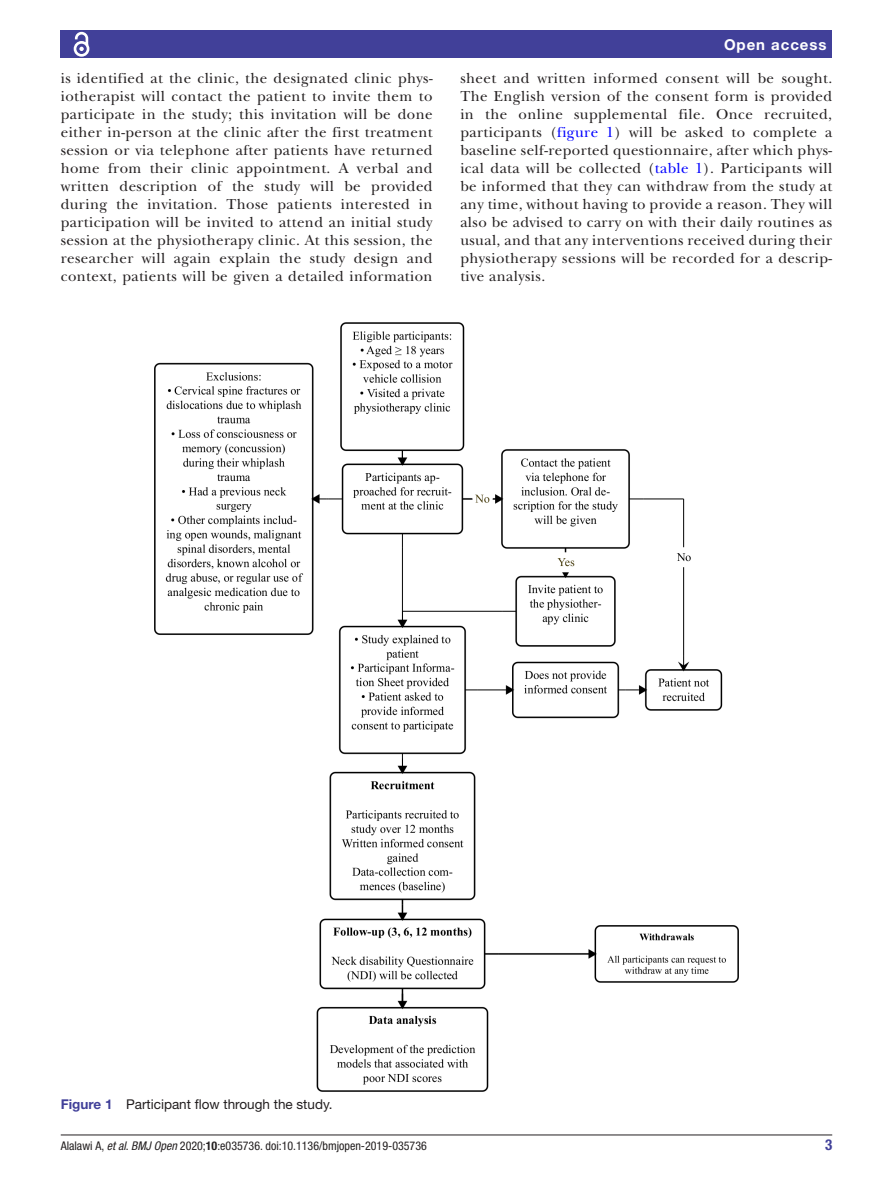
<style>
.page{position:relative;width:893px;height:1191px;background:#fff}
.page>*{position:absolute;margin:0;border:0;box-sizing:border-box;transform-origin:0 0}
.t1{font:15px/18px "New Baskerville";letter-spacing:.025em;color:#231f20;text-align:justify}
.t2{font:700 15px "Helvetica Neue LT Std";letter-spacing:.065em;color:#fff}
.t3{font:700 condensed 15px "Helvetica Neue LT Std";color:#414099}
.t4{font:13.5px "Helvetica Neue LT Std";color:#231f20}
.t5{font:condensed 12px "Helvetica Neue LT Std";color:#231f20}
.s1{color:#00f}
.s2{font-weight:700;color:#414099}
.s3{font-style:italic}
.s4{font-weight:700}
</style>
<div class="page">
<hr style="left:61px;top:1134px;width:771px;height:1px;background:#231f20">
<div style="left:61px;top:31px;width:771px;height:27px;background:#414099"></div>
<svg style="left:73px;top:31px;width:17px;height:26px"></svg>
<img style="left:155px;top:322px;width:583px;height:769px">
<p class="t2" style="left:724px;top:35px;width:104px">Open access</p>
<p class="t1" style="left:61px;top:69px;width:373px">is identified at the clinic, the designated clinic phys&shy;iotherapist will contact the patient to invite them to participate in the study; this invitation will be done either in-person at the clinic after the first treatment session or via telephone after patients have returned home from their clinic appointment. A verbal and written description of the study will be provided during the invitation. Those patients interested in participation will be invited to attend an initial study session at the physiotherapy clinic. At this session, the researcher will again explain the study design and context, patients will be given a detailed information</p>
<p class="t1" style="left:460px;top:69px;width:373px">sheet and written informed consent will be sought.<br>The English version of the consent form is provided in the online supplemental file. Once recruited, participants (<span class="s1">figure 1</span>) will be asked to complete a baseline self-reported questionnaire, after which phys&shy;ical data will be collected (<span class="s1">table 1</span>). Participants will be informed that they can withdraw from the study at any time, without having to provide a reason. They will also be advised to carry on with their daily routines as usual, and that any interventions received during their physiotherapy sessions will be recorded for a descrip&shy;tive analysis.</p>
<p class="t4" style="left:61px;top:1096px;width:273px"><span class="s2">Figure 1</span> Participant flow through the study.</p>
<p class="t5" style="left:61px;top:1138px;width:368px">Alalawi A, <span class="s3">et al</span>. <span class="s3">BMJ Open</span> 2020;<span class="s4">10</span>:e035736. doi:10.1136/bmjopen-2019-035736</p>
<p class="t3" style="left:825px;top:1135px;width:9px">3</p>
</div>
